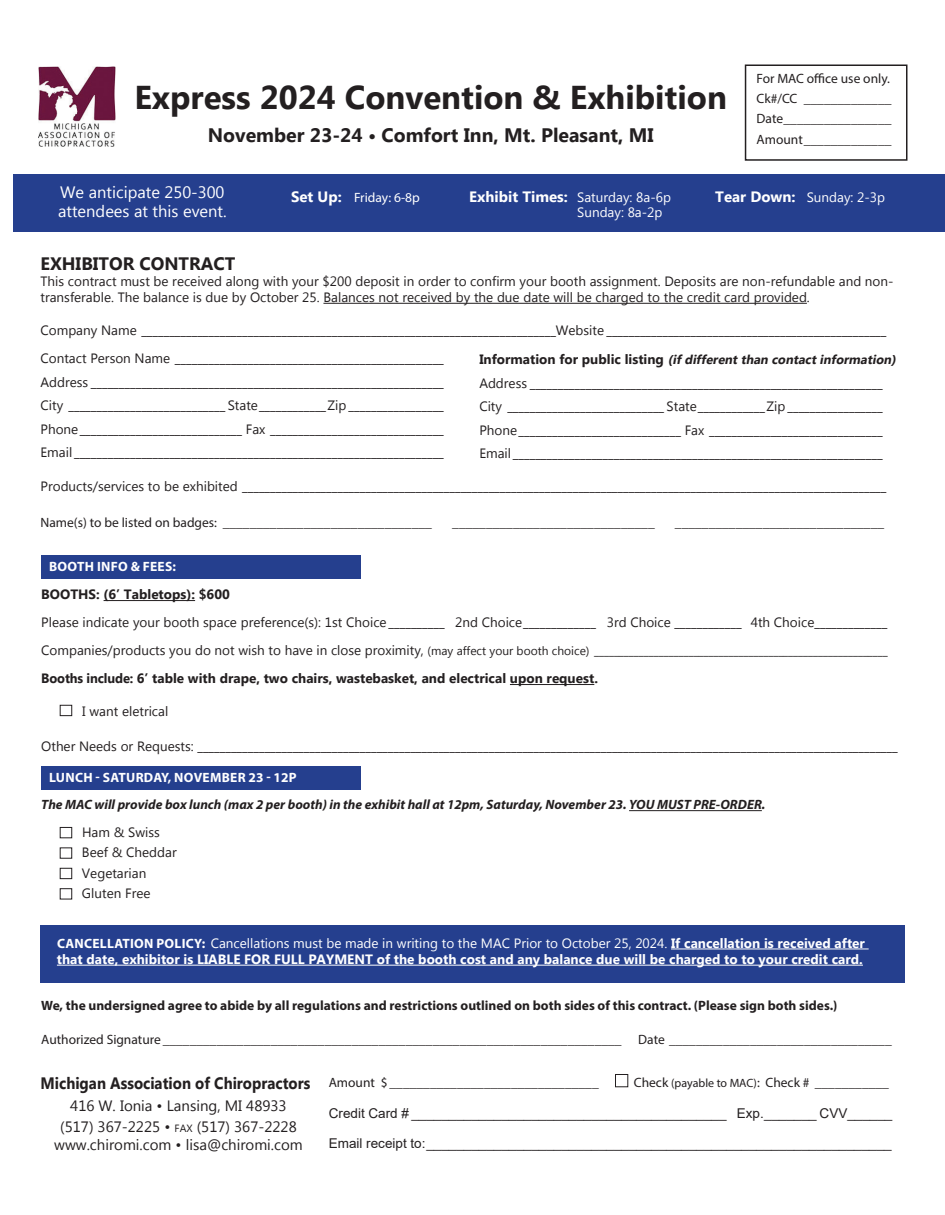
<style>
.page{position:relative;width:945px;height:1215px;background:#fff}
.page>*{position:absolute;margin:0;border:0;box-sizing:border-box;transform-origin:0 0}
.t1{font:700 33px "Microsoft New Tai Lue";color:#231f20}
.t2{font:700 19.5px "Microsoft New Tai Lue";color:#231f20}
.t3{font:700 18px "Microsoft New Tai Lue";color:#231f20}
.t4{font:16.5px/18.8px "Microsoft New Tai Lue";color:#fff}
.t5{font:700 16.5px "Microsoft New Tai Lue";color:#231f20;scale:.91 1}
.t6{font:15px/18px "Microsoft New Tai Lue";color:#231f20;text-align:center}
.t7{font:13.5px/16.2px "Microsoft New Tai Lue";color:#231f20}
.t8{font:13.5px "Myriad Pro";color:#231f20}
.t9{font:700 13.5px/16.2px "Microsoft New Tai Lue";color:#fff}
.t10{font:13.5px "Arial";color:#231f20}
.t11{font:700 13.5px "Myriad Pro";color:#231f20}
.t12{font:italic 700 13.5px "Myriad Pro";color:#231f20}
.t13{font:700 13.5px "Microsoft New Tai Lue";color:#231f20;scale:.96 1}
.t14{font:13.5px/15px "Microsoft New Tai Lue";color:#fff}
.t15{font:700 13.5px "Myriad Pro";letter-spacing:.02em;color:#fff}
.t16{font:700 13.5px "Microsoft New Tai Lue";color:#231f20}
.t17{font:13.5px "Myriad Pro";color:#fff}
.t18{font:italic 700 12.75px "Microsoft New Tai Lue";color:#231f20}
.t19{font:12px "Microsoft New Tai Lue";color:#231f20}
.s1{font-family:"Microsoft New Tai Lue";font-weight:700;font-size:15px}
.s2{font-weight:700;font-size:15px}
.s3{font-style:normal;font-size:13.5px}
.s4{font-size:13.5px}
.s5{font-family:"Myriad Pro"}
.s6{font-weight:400}
.s7{font-size:10.5px}
.s8{font-size:12px}
</style>
<div class="page">
<div style="left:745px;top:64px;width:163px;height:97px;border:2px solid #231f20"></div>
<hr style="left:104px;top:600px;width:91px;height:1px;background:#231f20">
<hr style="left:510px;top:684px;width:84px;height:1px;background:#231f20">
<hr style="left:629px;top:810px;width:133px;height:1px;background:#231f20">
<div style="left:40px;top:925px;width:864px;height:58px;background:#253f8e"></div>
<hr style="left:671px;top:949px;width:198px;height:1px;background:#fff">
<hr style="left:57px;top:965px;width:806px;height:1px;background:#fff">
<div style="left:615px;top:1074px;width:13px;height:13px;border:1px solid #231f20"></div>
<img style="left:39px;top:66px;width:77px;height:80px">
<div style="left:14px;top:175px;width:931px;height:57px;background:#253f8e"></div>
<hr style="left:323px;top:303px;width:484px;height:1px;background:#231f20">
<div style="left:41px;top:555px;width:320px;height:23px;background:#253f8e"></div>
<div style="left:60px;top:705px;width:12px;height:11px;border:1px solid #231f20"></div>
<div style="left:60px;top:827px;width:12px;height:11px;border:1px solid #231f20"></div>
<div style="left:60px;top:847px;width:12px;height:12px;border:1px solid #231f20"></div>
<div style="left:60px;top:868px;width:12px;height:11px;border:1px solid #231f20"></div>
<div style="left:60px;top:888px;width:12px;height:12px;border:1px solid #231f20"></div>
<div style="left:41px;top:766px;width:320px;height:23px;background:#253f8e"></div>
<p class="t1" style="left:134px;top:78px;width:594px">Express 2024 Convention &amp; Exhibition</p>
<p class="t2" style="left:208px;top:124px;width:447px">November 23-24 • Comfort Inn, Mt. Pleasant, MI</p>
<p class="t8" style="left:757px;top:70px;width:135px">For MAC office use only.</p>
<p class="t8" style="left:757px;top:90px;width:136px">Ck#/CC _____________</p>
<p class="t8" style="left:757px;top:111px;width:136px">Date________________</p>
<p class="t8" style="left:757px;top:131px;width:136px">Amount_____________</p>
<p class="t4" style="left:58px;top:184px;width:170px">We anticipate 250-300 attendees at this event.</p>
<p class="t17" style="left:291px;top:189px;width:130px"><span class="s1">Set Up:</span> Friday: 6-8p</p>
<p class="t14" style="left:577px;top:190px;width:95px;text-indent:-108px"><span class="s2">Exhibit Times:</span> Saturday: 8a-6p<br>Sunday: 8a-2p</p>
<p class="t14" style="left:715px;top:191px;width:171px"><span class="s2">Tear Down:</span> Sunday: 2-3p</p>
<p class="t3" style="left:40px;top:253px;width:196px">EXHIBITOR CONTRACT</p>
<p class="t7" style="left:40px;top:274px;width:855px">This contract must be received along with your $200 deposit in order to confirm your booth assignment. Deposits are non-refundable and non&shy;transferable. The balance is due by October 25. Balances not received by the due date will be charged to the credit card provided.</p>
<p class="t7" style="left:40px;top:323px;width:848px">Company Name __________________________________________________________________________Website __________________________________________________</p>
<p class="t18" style="left:479px;top:353px;width:421px"><span class="s3">I n fo r m a t i o n fo r p u b l i c l i s t i n g</span> (ifdifferentthan contactinformation)</p>
<p class="t7" style="left:479px;top:376px;width:405px">Address _______________________________________________________________</p>
<p class="t7" style="left:479px;top:399px;width:405px">City ____________________________ State____________Zip _________________</p>
<p class="t7" style="left:479px;top:423px;width:405px">Phone_____________________________ Fax _______________________________</p>
<p class="t7" style="left:479px;top:446px;width:405px">Email __________________________________________________________________</p>
<p class="t7" style="left:40px;top:479px;width:848px">Products/services to be exhibited ___________________________________________________________________________________________________________________</p>
<p class="t8" style="left:40px;top:515px;width:393px">Name(s) to be listed on badges: _______________________________</p>
<p class="t8" style="left:452px;top:515px;width:204px">______________________________</p>
<p class="t8" style="left:675px;top:515px;width:211px">_______________________________</p>
<p class="t15" style="left:49px;top:557px;width:128px">BOOTH INFO &amp; FEES:</p>
<p class="t7" style="left:40px;top:352px;width:405px">Contact Person Name ________________________________________________</p>
<p class="t7" style="left:40px;top:375px;width:405px">Address _______________________________________________________________</p>
<p class="t7" style="left:40px;top:398px;width:405px">City ____________________________ State____________Zip _________________</p>
<p class="t7" style="left:40px;top:422px;width:405px">Phone_____________________________ Fax _______________________________</p>
<p class="t7" style="left:40px;top:445px;width:405px">Email __________________________________________________________________</p>
<p class="t16" style="left:41px;top:587px;width:190px">BOOTHS: (6’ Tabletops): $600</p>
<p class="t7" style="left:41px;top:615px;width:848px">Please indicate your booth space preference(s): 1st Choice __________ 2nd Choice_____________ 3rd Choice ____________ 4th Choice_____________</p>
<p class="t19" style="left:41px;top:644px;width:848px"><span class="s4">Companies/products you do not wish to have in close proximity,</span> (may affect your booth choice) ___________________________________________________________</p>
<p class="t13" style="left:41px;top:671px;width:581px">Booths include: 6’ table with drape, two chairs, wastebasket, and electrical upon request.</p>
<p class="t7" style="left:82px;top:704px;width:88px">I want eletrical</p>
<p class="t7" style="left:41px;top:740px;width:858px">Other Needs or Requests: _____________________________________________________________________________________________________________________________</p>
<p class="t15" style="left:49px;top:769px;width:249px">LUNCH - SATURDAY, NOVEMBER 23 - 12P</p>
<p class="t12" style="left:41px;top:796px;width:726px">The MAC will provide box lunch (max 2 per booth) in the exhibit hall at 12pm, Saturday, November 23. YOU MUST PRE-ORDER.</p>
<p class="t7" style="left:82px;top:825px;width:79px">Ham &amp; Swiss</p>
<p class="t7" style="left:82px;top:845px;width:96px">Beef &amp; Cheddar</p>
<p class="t7" style="left:82px;top:866px;width:66px">Vegetarian</p>
<p class="t7" style="left:82px;top:886px;width:70px">Gluten Free</p>
<p class="t9" style="left:57px;top:936px;width:810px"><span class="s5">CANCELLATION POLICY:</span> <span class="s6">Cancellations must be made in writing to the MAC Prior to October 25, 2024.</span> If cancellation is received after that date, exhibitor is LIABLE FOR FULL PAYMENT of the booth cost and any balance due will be charged to to your credit card.</p>
<p class="t11" style="left:41px;top:997px;width:798px">We, the undersigned agree to abide by all regulations and restrictions outlined on both sides of this contract. (Please sign both sides.)</p>
<p class="t8" style="left:41px;top:1031px;width:852px">Authorized Signature ____________________________________________________________________ Date _________________________________</p>
<p class="t5" style="left:40px;top:1074px;width:298px">Michigan Association of Chiropractors</p>
<p class="t6" style="left:70px;top:1098px;width:218px">416 W. Ionia • Lansing, MI 48933</p>
<p class="t6" style="left:54px;top:1119px;width:250px">(517) 367-2225 • <span class="s7">fax</span> (517) 367-2228 www.chiromi.com • lisa@chiromi.com</p>
<p class="t8" style="left:329px;top:1074px;width:271px">Amount $ _______________________________</p>
<p class="t8" style="left:634px;top:1074px;width:257px">Check <span class="s8">(payable to MAC)</span>: Check # ___________</p>
<p class="t10" style="left:329px;top:1104px;width:565px">Credit Card # __________________________________________ Exp._______ CVV______</p>
<p class="t10" style="left:329px;top:1134px;width:564px">Email receipt to:______________________________________________________________</p>
</div>
